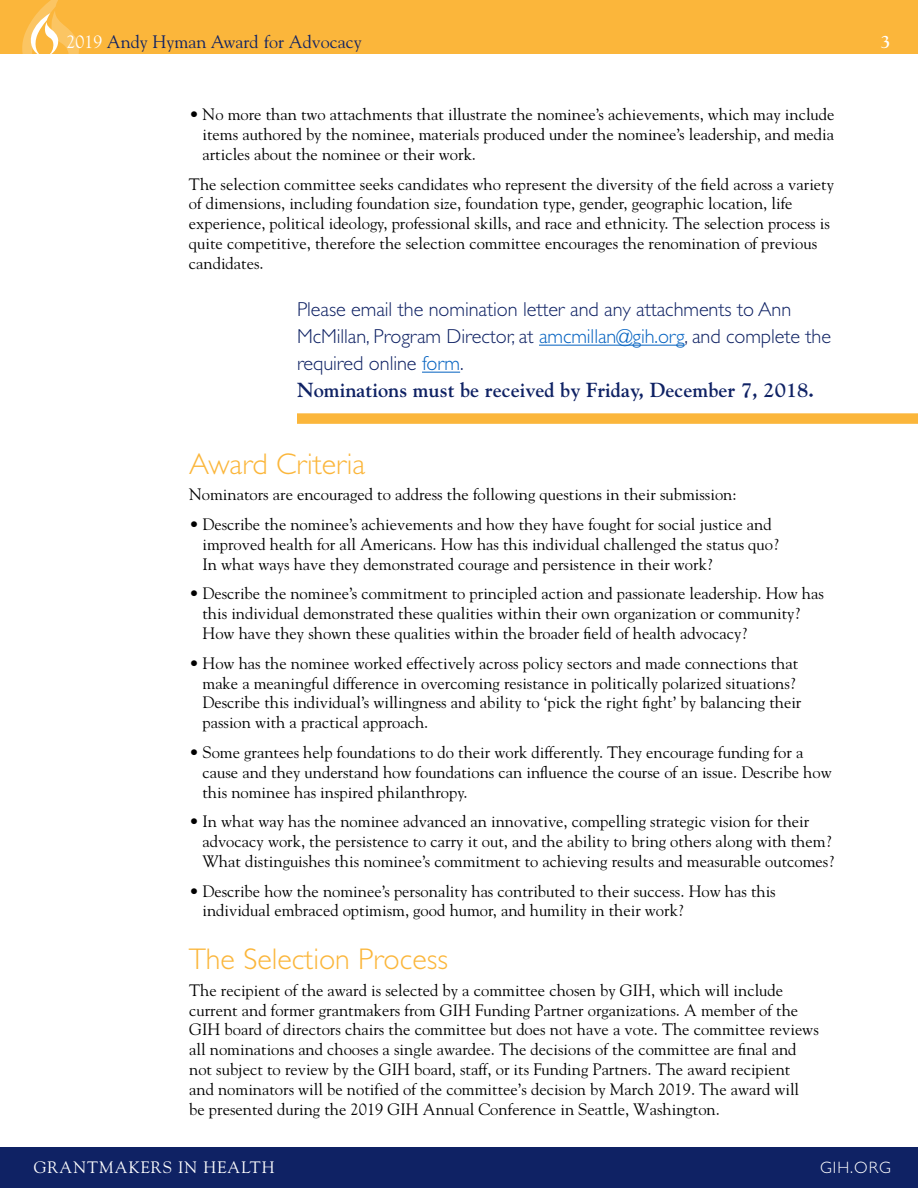
<style>
.page{position:relative;width:918px;height:1188px;background:#fff}
.page>*{position:absolute;margin:0;border:0;box-sizing:border-box;transform-origin:0 0}
.t1{font:300 30px "Gill Sans Std";color:#fbb63b}
.t2{font:300 20.25px/27px "Gill Sans Std";letter-spacing:-.005em;color:#0f2264}
.t3{font:700 20.25px "Goudy Std";color:#0f2264}
.t4{font:18px "Goudy Std";color:#0f2264}
.t5{font:700 18px "Goudy Std";color:#fff}
.t6{font:16.5px/19.8px "Goudy Std";color:#000}
.t7{font:16.5px "Goudy Std";letter-spacing:.06em;color:#fff}
.t8{font:300 16.5px "Gill Sans Std";letter-spacing:.06em;color:#fff}
.s1{color:#fff}
.s2{color:#0563c1}
</style>
<div class="page">
<div style="left:0;top:0;width:918px;height:54px;background:#fbb63b"></div>
<div style="left:0;top:1148px;width:918px;height:40px;background:#0f2264"></div>
<svg style="left:22px;top:0;width:57px;height:54px"></svg>
<hr style="left:539px;top:345px;width:146px;height:1px;background:#0563c1">
<hr style="left:422px;top:372px;width:38px;height:1px;background:#0563c1">
<div style="left:297px;top:413px;width:621px;height:11px;background:#fbb63b"></div>
<p class="t4" style="left:66px;top:31px;width:297px"><span class="s1">2019</span> Andy Hyman Award for Advocacy</p>
<p class="t5" style="left:881px;top:31px;width:12px">3</p>
<p class="t6" style="left:202px;top:104px;width:633px;text-align:justify;text-indent:-13px">• No more than two attachments that illustrate the nominee’s achievements, which may include items authored by the nominee, materials produced under the nominee’s leadership, and media articles about the nominee or their work.</p>
<p class="t6" style="left:189px;top:174px;width:647px">The selection committee seeks candidates who represent the diversity of the field across a variety of dimensions, including foundation size, foundation type, gender, geographic location, life experience, political ideology, professional skills, and race and ethnicity. The selection process is quite competitive, therefore the selection committee encourages the renomination of previous candidates.</p>
<p class="t2" style="left:297px;top:296px;width:536px">Please email the nomination letter and any attachments to Ann<br>McMillan, Program Director, at <span class="s2">amcmillan@gih.org</span>, and complete the required online <span class="s2">form</span>.</p>
<p class="t3" style="left:297px;top:378px;width:519px">Nominations must be received by Friday, December 7, 2018.</p>
<h1 class="t1" style="left:189px;top:447px;width:178px">Award Criteria</h1>
<p class="t6" style="left:189px;top:484px;width:549px">Nominators are encouraged to address the following questions in their submission:</p>
<p class="t6" style="left:202px;top:514px;width:578px;text-indent:-13px">• Describe the nominee’s achievements and how they have fought for social justice and improved health for all Americans. How has this individual challenged the status quo?<br>In what ways have they demonstrated courage and persistence in their work?</p>
<p class="t6" style="left:202px;top:584px;width:623px;text-indent:-13px">• Describe the nominee’s commitment to principled action and passionate leadership. How has this individual demonstrated these qualities within their own organization or community?<br>How have they shown these qualities within the broader field of health advocacy?</p>
<p class="t6" style="left:202px;top:653px;width:600px;text-indent:-13px">• How has the nominee worked effectively across policy sectors and made connections that make a meaningful difference in overcoming resistance in politically polarized situations?<br>Describe this individual’s willingness and ability to ‘pick the right fight’ by balancing their passion with a practical approach.</p>
<p class="t6" style="left:202px;top:742px;width:631px;text-indent:-13px">• Some grantees help foundations to do their work differently. They encourage funding for a cause and they understand how foundations can influence the course of an issue. Describe how this nominee has inspired philanthropy.</p>
<p class="t6" style="left:202px;top:811px;width:633px;text-indent:-13px">• In what way has the nominee advanced an innovative, compelling strategic vision for their advocacy work, the persistence to carry it out, and the ability to bring others along with them?<br>What distinguishes this nominee’s commitment to achieving results and measurable outcomes?</p>
<p class="t6" style="left:202px;top:881px;width:575px;text-indent:-13px">• Describe how the nominee’s personality has contributed to their success. How has this individual embraced optimism, good humor, and humility in their work?</p>
<h1 class="t1" style="left:189px;top:942px;width:261px">The Selection Process</h1>
<p class="t6" style="left:189px;top:980px;width:631px">The recipient of the award is selected by a committee chosen by GIH, which will include current and former grantmakers from GIH Funding Partner organizations. A member of the GIH board of directors chairs the committee but does not have a vote. The committee reviews all nominations and chooses a single awardee. The decisions of the committee are final and not subject to review by the GIH board, staff, or its Funding Partners. The award recipient and nominators will be notified of the committee’s decision by March 2019. The award will be presented during the 2019 GIH Annual Conference in Seattle, Washington.</p>
<p class="t7" style="left:34px;top:1158px;width:242px">GRANTMAKERS IN HEALTH</p>
<p class="t8" style="left:820px;top:1159px;width:72px">GIH.ORG</p>
</div>
